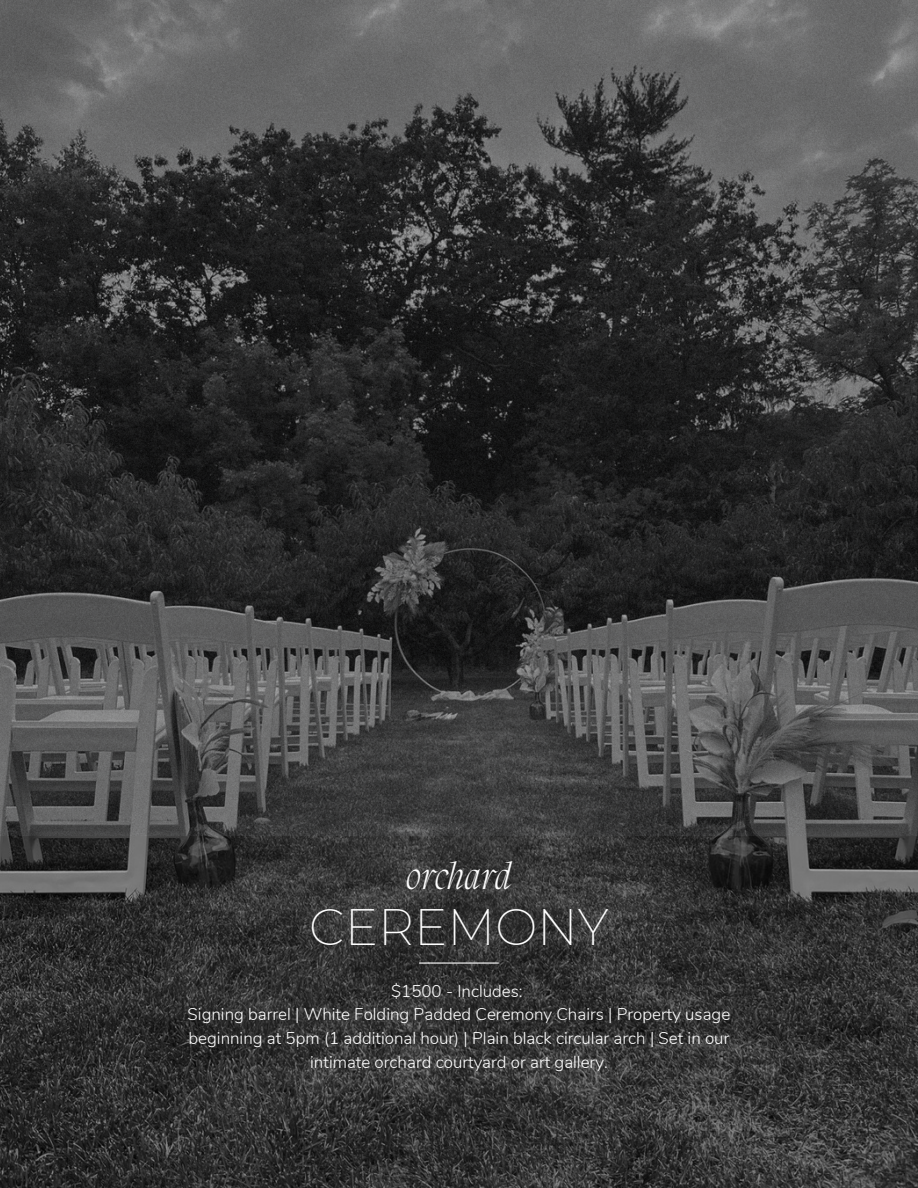
<style>
.page{position:relative;width:918px;height:1188px;background:#fff}
.page>*{position:absolute;margin:0;border:0;box-sizing:border-box;transform-origin:0 0}
.t1{font:200 49.95px "Montserrat";color:#fff}
.t2{font:italic 200 36.75px "Migra";color:#fff}
.t3{font:300 16.95px/23.7px "Nunito";color:#fff;text-align:center}
</style>
<div class="page">
<img style="left:0;top:0;width:918px;height:1188px">
<hr style="left:419px;top:962px;width:80px;height:2px;background:#fff">
<img style="left:1px;top:0;width:917px;height:835px">
<p class="t2" style="left:406px;top:859px;width:107px">orchard</p>
<p class="t1" style="left:309px;top:897px;width:301px">CEREMONY</p>
<p class="t3" style="left:391px;top:979px;width:133px">$1500 - Includes:</p>
<p class="t3" style="left:188px;top:1003px;width:544px">Signing barrel | White Folding Padded Ceremony Chairs | Property usage beginning at 5pm (1 additional hour) | Plain black circular arch | Set in our intimate orchard courtyard or art gallery.</p>
</div>
